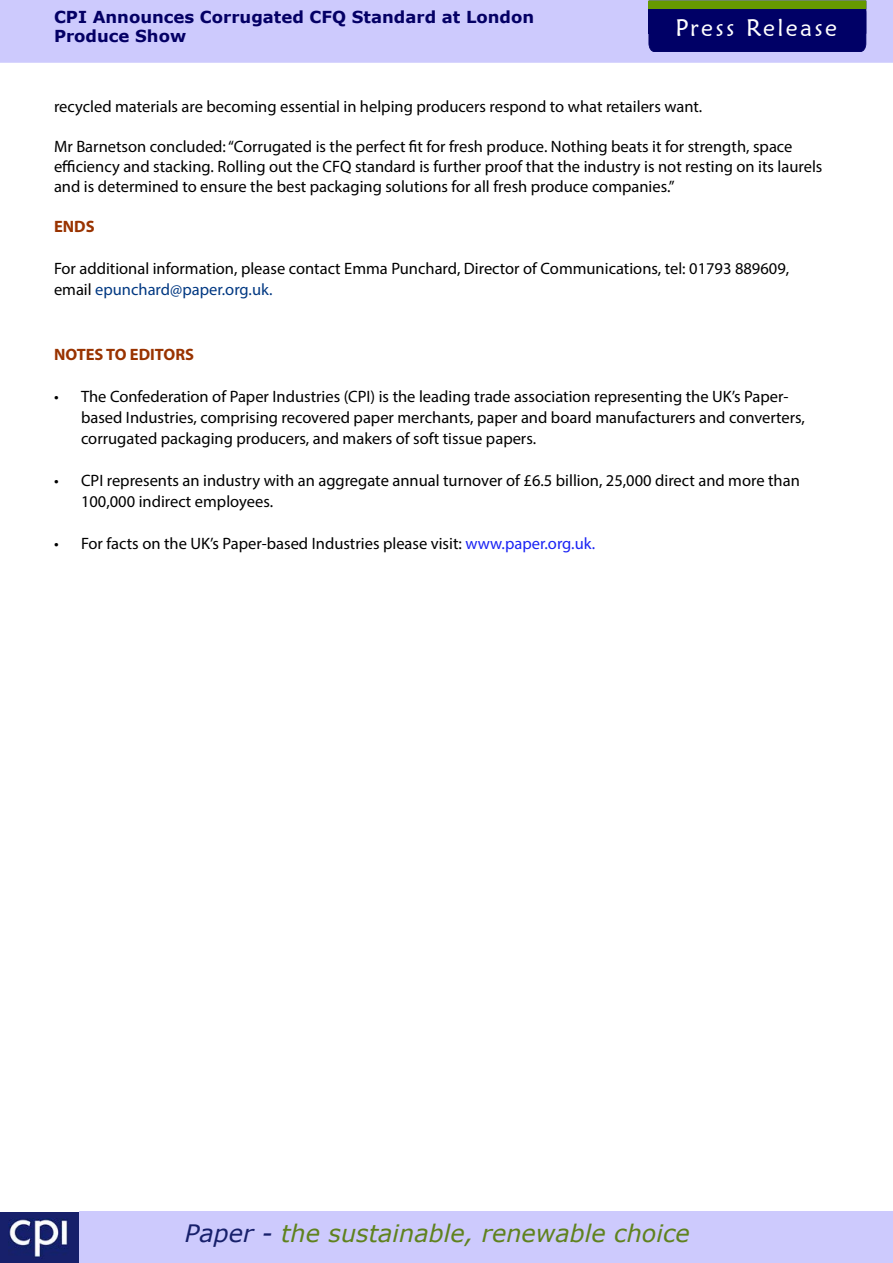
<style>
.page{position:relative;width:893px;height:1263px;background:#fff}
.page>*{position:absolute;margin:0;border:0;box-sizing:border-box;transform-origin:0 0}
.t1{font:italic 24px "Verdana";color:#5f821e}
.t2{font:24px "Maiandra GD";letter-spacing:.1em;color:#fff}
.t3{font:16.5px/21px "Myriad Pro";color:#000}
.t4{font:700 16.5px/19.8px "Verdana";color:#040065}
.t5{font:700 16.5px "Myriad Pro";color:#930}
.s1{color:#003882}
.s2{color:#1a23f4}
.s3{color:#17206b}
</style>
<div class="page">
<div style="left:0;top:0;width:893px;height:63px;background:#cdcafd"></div>
<div style="left:0;top:1211px;width:81px;height:52px;background:#17206b"></div>
<img style="left:9px;top:1219px;width:60px;height:39px">
<div style="left:80px;top:1211px;width:813px;height:52px;background:#cdcafd"></div>
<div style="left:648px;top:0;width:219px;height:53px;background:#006"></div>
<div style="left:649px;top:1px;width:217px;height:7px;background:#690"></div>
<div style="left:648px;top:1px;width:218px;height:8px;border:1px solid #690"></div>
<p class="t4" style="left:54px;top:6px;width:482px">CPI Announces Corrugated CFQ Standard at London<br>Produce Show</p>
<h1 class="t2" style="left:675px;top:13px;width:163px">Press Release</h1>
<p class="t3" style="left:54px;top:96px;width:650px">recycled materials are becoming essential in helping producers respond to what retailers want.</p>
<p class="t3" style="left:54px;top:136px;width:770px;line-height:19.8px">Mr Barnetson concluded: “Corrugated is the perfect fit for fresh produce. Nothing beats it for strength, space efficiency and stacking. Rolling out the CFQ standard is further proof that the industry is not resting on its laurels and is determined to ensure the best packaging solutions for all fresh produce companies.”</p>
<p class="t5" style="left:54px;top:216px;width:42px">ENDS</p>
<p class="t3" style="left:54px;top:258px;width:737px">For additional information, please contact Emma Punchard, Director of Communications, tel: 01793 889609, email <span class="s1">epunchard@paper.org.uk.</span></p>
<p class="t5" style="left:54px;top:343px;width:142px">NOTES TO EDITORS</p>
<p class="t3" style="left:81px;top:385px;width:725px;text-indent:-27px">• The Confederation of Paper Industries (CPI) is the leading trade association representing the UK’s Paper&shy;based Industries, comprising recovered paper merchants, paper and board manufacturers and converters, corrugated packaging producers, and makers of soft tissue papers.</p>
<p class="t3" style="left:81px;top:469px;width:720px;text-indent:-27px">• CPI represents an industry with an aggregate annual turnover of £6.5 billion, 25,000 direct and more than<br>100,000 indirect employees.</p>
<p class="t3" style="left:54px;top:532px;width:543px">• For facts on the UK’s Paper-based Industries please visit: <span class="s2">www.paper.org.uk.</span></p>
<h1 class="t1" style="left:185px;top:1217px;width:506px"><span class="s3">Paper -</span> the sustainable, renewable choice</h1>
</div>
